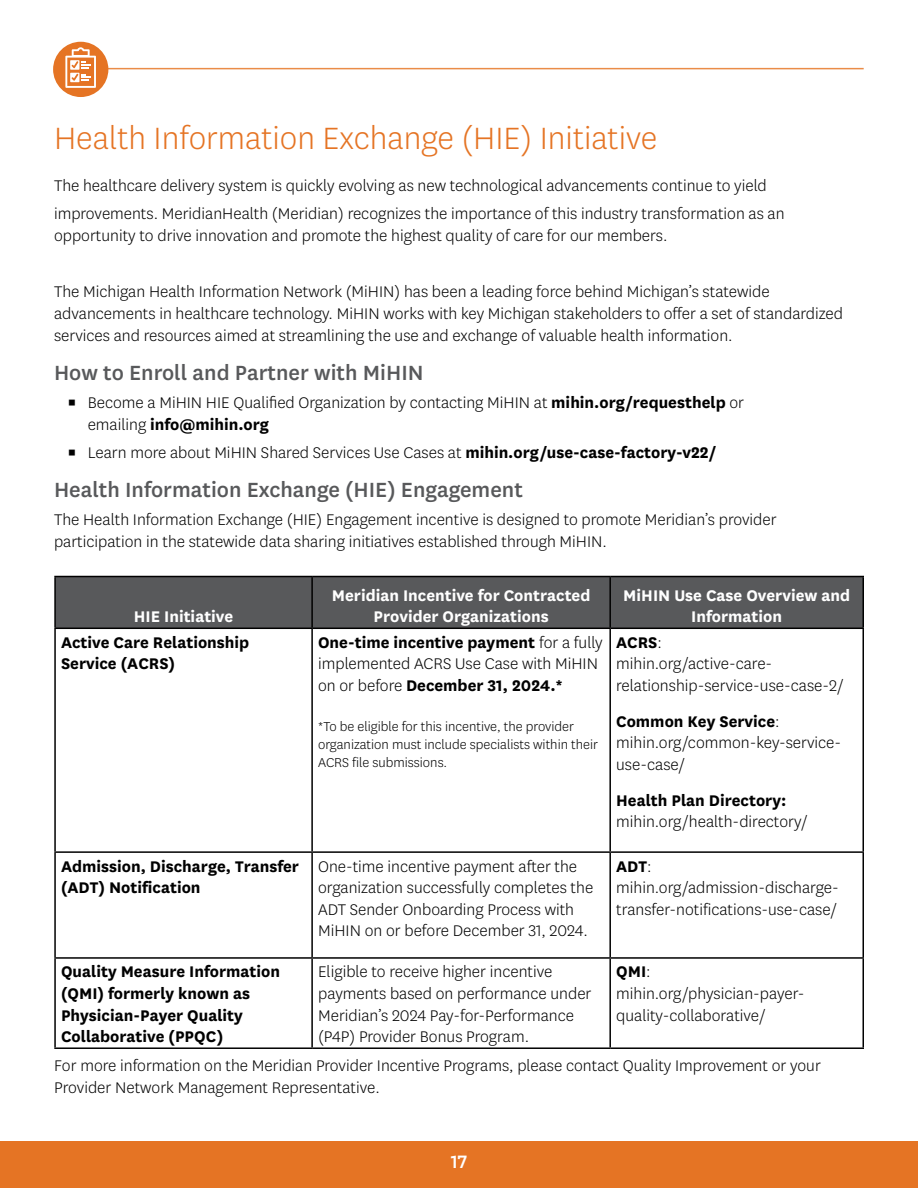
<style>
.page{position:relative;width:918px;height:1188px;background:#fff}
.page>*{position:absolute;margin:0;border:0;box-sizing:border-box;transform-origin:0 0}
.t1{font:300 36px "Centene Sans";color:#e57424}
.t2{font:500 24px "Centene Sans";color:#58595b}
.t3{font:500 21px "Centene Sans";color:#fff}
.t4{font:300 18px/21.6px "Centene Sans";color:#000}
.t5{font:700 18px/21.6px "Centene Sans";color:#000}
.t6{font:700 18px/21.6px "Centene Sans";color:#fff;text-align:center}
.t7{font:300 15px/18px "Centene Sans";color:#000}
.s1{font-weight:700}
</style>
<div class="page">
<div style="left:0;top:1141px;width:458px;height:47px;background:#e57424"></div>
<div style="left:458px;top:1141px;width:460px;height:47px;background:#e57424"></div>
<hr style="left:91px;top:68px;width:773px;height:1px;background:#ea8c48">
<div style="left:56px;top:577px;width:806px;height:51px;background:#58595b"></div>
<hr style="left:54px;top:576px;width:258px;height:1px;background:#000">
<hr style="left:54px;top:577px;width:2px;height:51px;background:#000">
<hr style="left:312px;top:576px;width:298px;height:1px;background:#000">
<hr style="left:311px;top:577px;width:2px;height:51px;background:#000">
<hr style="left:610px;top:576px;width:254px;height:1px;background:#000">
<hr style="left:609px;top:577px;width:2px;height:51px;background:#000">
<hr style="left:862px;top:577px;width:2px;height:51px;background:#000">
<hr style="left:54px;top:628px;width:258px;height:1px;background:#000">
<hr style="left:54px;top:629px;width:2px;height:222px;background:#000">
<hr style="left:312px;top:628px;width:298px;height:1px;background:#000">
<hr style="left:311px;top:629px;width:2px;height:222px;background:#000">
<hr style="left:610px;top:628px;width:254px;height:1px;background:#000">
<hr style="left:609px;top:629px;width:2px;height:222px;background:#000">
<hr style="left:862px;top:629px;width:2px;height:222px;background:#000">
<hr style="left:54px;top:851px;width:258px;height:2px;background:#000">
<hr style="left:54px;top:853px;width:2px;height:104px;background:#000">
<hr style="left:312px;top:851px;width:298px;height:2px;background:#000">
<hr style="left:311px;top:853px;width:2px;height:104px;background:#000">
<hr style="left:610px;top:851px;width:254px;height:2px;background:#000">
<hr style="left:609px;top:853px;width:2px;height:104px;background:#000">
<hr style="left:862px;top:853px;width:2px;height:104px;background:#000">
<hr style="left:54px;top:957px;width:258px;height:2px;background:#000">
<hr style="left:54px;top:959px;width:2px;height:88px;background:#000">
<hr style="left:312px;top:957px;width:298px;height:2px;background:#000">
<hr style="left:311px;top:959px;width:2px;height:88px;background:#000">
<hr style="left:610px;top:957px;width:254px;height:2px;background:#000">
<hr style="left:609px;top:959px;width:2px;height:88px;background:#000">
<hr style="left:862px;top:959px;width:2px;height:88px;background:#000">
<hr style="left:54px;top:1047px;width:258px;height:2px;background:#000">
<hr style="left:312px;top:1047px;width:298px;height:2px;background:#000">
<hr style="left:610px;top:1047px;width:254px;height:2px;background:#000">
<div style="left:53px;top:42px;width:55px;height:55px;background:#e57424;border-radius:50%"></div>
<svg style="left:65px;top:47px;width:31px;height:41px"></svg>
<h2 class="t1" style="left:54px;top:116px;width:605px">Health Information Exchange (HIE) Initiative</h2>
<p class="t4" style="left:54px;top:171px;width:732px;line-height:28.3px">The healthcare delivery system is quickly evolving as new technological advancements continue to yield improvements. MeridianHealth (Meridian) recognizes the importance of this industry transformation as an</p>
<p class="t4" style="left:54px;top:224px;width:615px">opportunity to drive innovation and promote the highest quality of care for our members.</p>
<p class="t4" style="left:54px;top:281px;width:790px">The Michigan Health Information Network (MiHIN) has been a leading force behind Michigan’s statewide advancements in healthcare technology. MiHIN works with key Michigan stakeholders to offer a set of standardized services and resources aimed at streamlining the use and exchange of valuable health information.</p>
<h3 class="t2" style="left:54px;top:356px;width:371px">How to Enroll and Partner with MiHIN</h3>
<p class="t4" style="left:88px;top:391px;width:658px;text-indent:-20px">▪ Become a MiHIN HIE Qualified Organization by contacting MiHIN at <span class="s1">mihin.org/requesthelp</span> or emailing <span class="s1">info@mihin.org</span></p>
<p class="t4" style="left:67px;top:441px;width:650px">▪ Learn more about MiHIN Shared Services Use Cases at <span class="s1">mihin.org/use-case-factory-v22/</span></p>
<h3 class="t2" style="left:54px;top:473px;width:470px">Health Information Exchange (HIE) Engagement</h3>
<p class="t4" style="left:54px;top:509px;width:724px">The Health Information Exchange (HIE) Engagement incentive is designed to promote Meridian’s provider participation in the statewide data sharing initiatives established through MiHIN.</p>
<p class="t6" style="left:134px;top:605px;width:101px">HIE Initiative</p>
<p class="t6" style="left:332px;top:583px;width:260px">Meridian Incentive for Contracted<br>Provider Organizations</p>
<p class="t6" style="left:623px;top:583px;width:228px">MiHIN Use Case Overview and<br>Information</p>
<p class="t5" style="left:61px;top:630px;width:190px">Active Care Relationship<br>Service (ACRS)</p>
<p class="t4" style="left:318px;top:631px;width:286px"><span class="s1">One-time incentive payment</span> for a fully implemented ACRS Use Case with MiHIN on or before <span class="s1">December 31, 2024.*</span></p>
<p class="t7" style="left:318px;top:717px;width:281px">*To be eligible for this incentive, the provider organization must include specialists within their<br>ACRS file submissions.</p>
<p class="t4" style="left:616px;top:631px;width:229px"><span class="s1">ACRS</span>:<br>mihin.org/active-care&shy;relationship-service-use-case-2/</p>
<p class="t4" style="left:616px;top:710px;width:227px"><span class="s1">Common Key Service</span>: mihin.org/common-key-service&shy;use-case/</p>
<p class="t4" style="left:616px;top:789px;width:193px"><span class="s1">Health Plan Directory: </span>mihin.org/health-directory/</p>
<p class="t5" style="left:61px;top:854px;width:239px">Admission, Discharge, Transfer (ADT) Notification</p>
<p class="t4" style="left:318px;top:855px;width:277px">One-time incentive payment after the organization successfully completes the ADT Sender Onboarding Process with MiHIN on or before December 31, 2024.</p>
<p class="t4" style="left:616px;top:855px;width:224px"><span class="s1">ADT</span>: mihin.org/admission-discharge&shy;transfer-notifications-use-case/</p>
<p class="t5" style="left:61px;top:960px;width:220px">Quality Measure Information (QMI) formerly known as<br>Physician-Payer Quality<br>Collaborative (PPQC)</p>
<p class="t4" style="left:318px;top:961px;width:275px">Eligible to receive higher incentive payments based on performance under Meridian’s 2024 Pay-for-Performance (P4P) Provider Bonus Program.</p>
<p class="t4" style="left:616px;top:961px;width:190px"><span class="s1">QMI</span>: mihin.org/physician-payer&shy;quality-collaborative/</p>
<p class="t4" style="left:54px;top:1054px;width:768px">For more information on the Meridian Provider Incentive Programs, please contact Quality Improvement or your<br>Provider Network Management Representative.</p>
<p class="t3" style="left:451px;top:1147px;width:18px">17</p>
</div>
